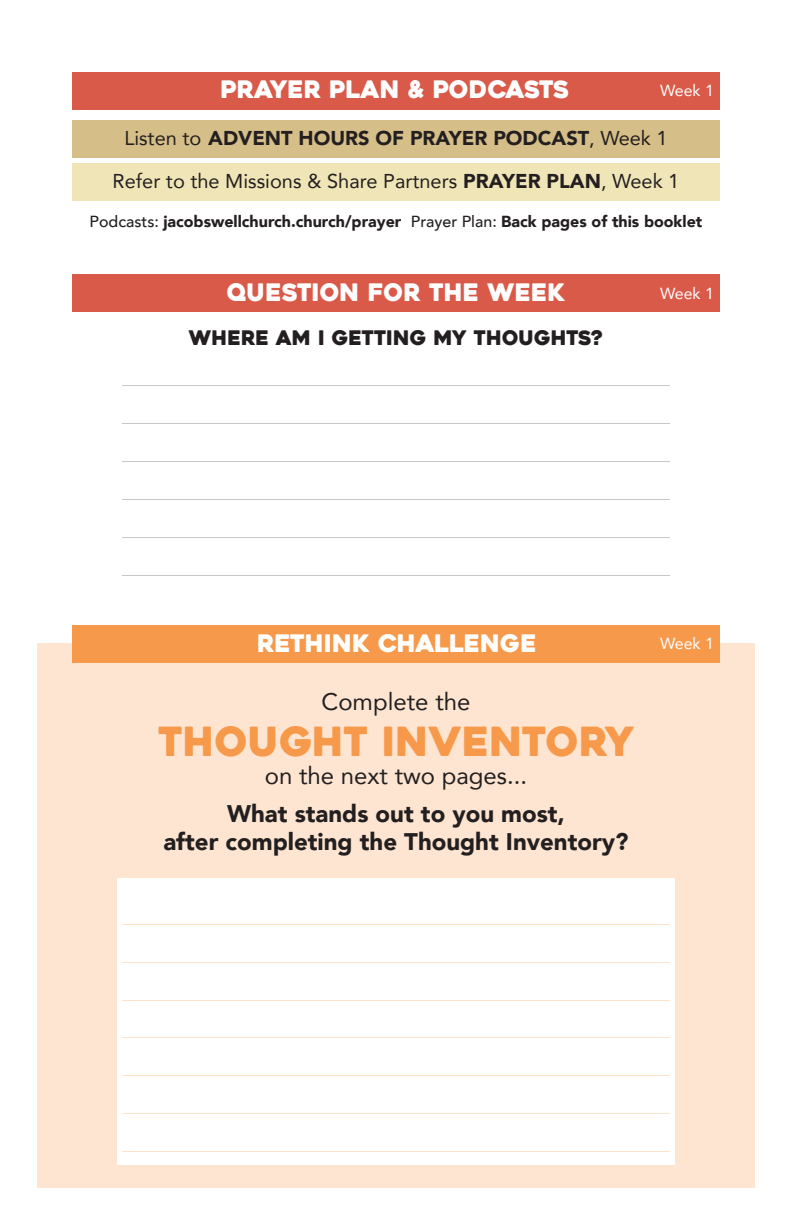
<style>
.page{position:relative;width:792px;height:1224px;background:#fff}
.page>*{position:absolute;margin:0;border:0;box-sizing:border-box;transform-origin:0 0}
.t1{font:40px "Heavitas";color:#f7994b}
.t2{font:900 24px/28px "Avenir";color:#231f20;text-align:center}
.t3{font:24px "Heavitas";color:#fff}
.t4{font:24px "Avenir";color:#231f20}
.t5{font:20px/42.6px "Avenir";color:#231f20;text-align:center}
.t6{font:20px "Heavitas";color:#231f20}
.t7{font:900 16px "Avenir";color:#231f20}
.t8{font:16px "Avenir";color:#fff}
.s1{font-weight:900}
.s2{font-weight:500}
</style>
<div class="page">
<div style="left:72px;top:72px;width:648px;height:38px;background:#da5a49"></div>
<div style="left:72px;top:120px;width:648px;height:38px;background:#d5be87"></div>
<div style="left:72px;top:163px;width:648px;height:37px;background:#f0e5b7"></div>
<div style="left:72px;top:274px;width:648px;height:38px;background:#da5a49"></div>
<hr style="left:122px;top:385px;width:547px;height:1px;background:#c7c8ca">
<hr style="left:122px;top:423px;width:547px;height:1px;background:#c7c8ca">
<hr style="left:122px;top:461px;width:547px;height:1px;background:#c7c8ca">
<hr style="left:122px;top:499px;width:547px;height:1px;background:#c7c8ca">
<hr style="left:122px;top:537px;width:547px;height:1px;background:#c7c8ca">
<hr style="left:122px;top:575px;width:547px;height:1px;background:#c7c8ca">
<div style="left:37px;top:644px;width:718px;height:544px;background:#fee5d1"></div>
<div style="left:72px;top:625px;width:648px;height:38px;background:#f7994b"></div>
<div style="left:117px;top:878px;width:558px;height:287px;background:#fff"></div>
<hr style="left:122px;top:924px;width:547px;height:1px;background:#fee2c9">
<hr style="left:122px;top:962px;width:547px;height:1px;background:#fee2c9">
<hr style="left:122px;top:1000px;width:547px;height:1px;background:#fee2c9">
<hr style="left:122px;top:1037px;width:547px;height:1px;background:#fee2c9">
<hr style="left:122px;top:1075px;width:547px;height:1px;background:#fee2c9">
<hr style="left:122px;top:1113px;width:547px;height:1px;background:#fee2c9">
<hr style="left:122px;top:1151px;width:547px;height:1px;background:#fee2c9">
<p class="t3" style="left:221px;top:75px;width:350px">PRAYER PLAN &amp; PODCASTS</p>
<p class="t5" style="left:113px;top:116px;width:568px">Listen to <span class="s1">ADVENT HOURS OF PRAYER PODCAST</span>, Week 1<br>Refer to the Missions &amp; Share Partners <span class="s1">PRAYER PLAN</span>, Week 1</p>
<p class="t8" style="left:660px;top:78px;width:55px">Week 1</p>
<p class="t7" style="left:90px;top:208px;width:614px"><span class="s2">Podcasts:</span> jacobswellchurch.church/prayer <span class="s2">Prayer Plan:</span> Back pages of this booklet</p>
<p class="t3" style="left:227px;top:277px;width:340px">QUESTION FOR THE WEEK</p>
<p class="t6" style="left:189px;top:326px;width:416px">WHERE AM I GETTING MY THOUGHTS?</p>
<p class="t8" style="left:660px;top:280px;width:55px">Week 1</p>
<p class="t3" style="left:257px;top:628px;width:281px">RETHINK CHALLENGE</p>
<p class="t4" style="left:322px;top:683px;width:150px">Complete the</p>
<h1 class="t1" style="left:158px;top:717px;width:478px">THOUGHT INVENTORY</h1>
<p class="t4" style="left:265px;top:757px;width:264px">on the next two pages...</p>
<p class="t2" style="left:163px;top:799px;width:467px">What stands out to you most,<br>after completing the Thought Inventory?</p>
<p class="t8" style="left:660px;top:631px;width:55px">Week 1</p>
</div>
